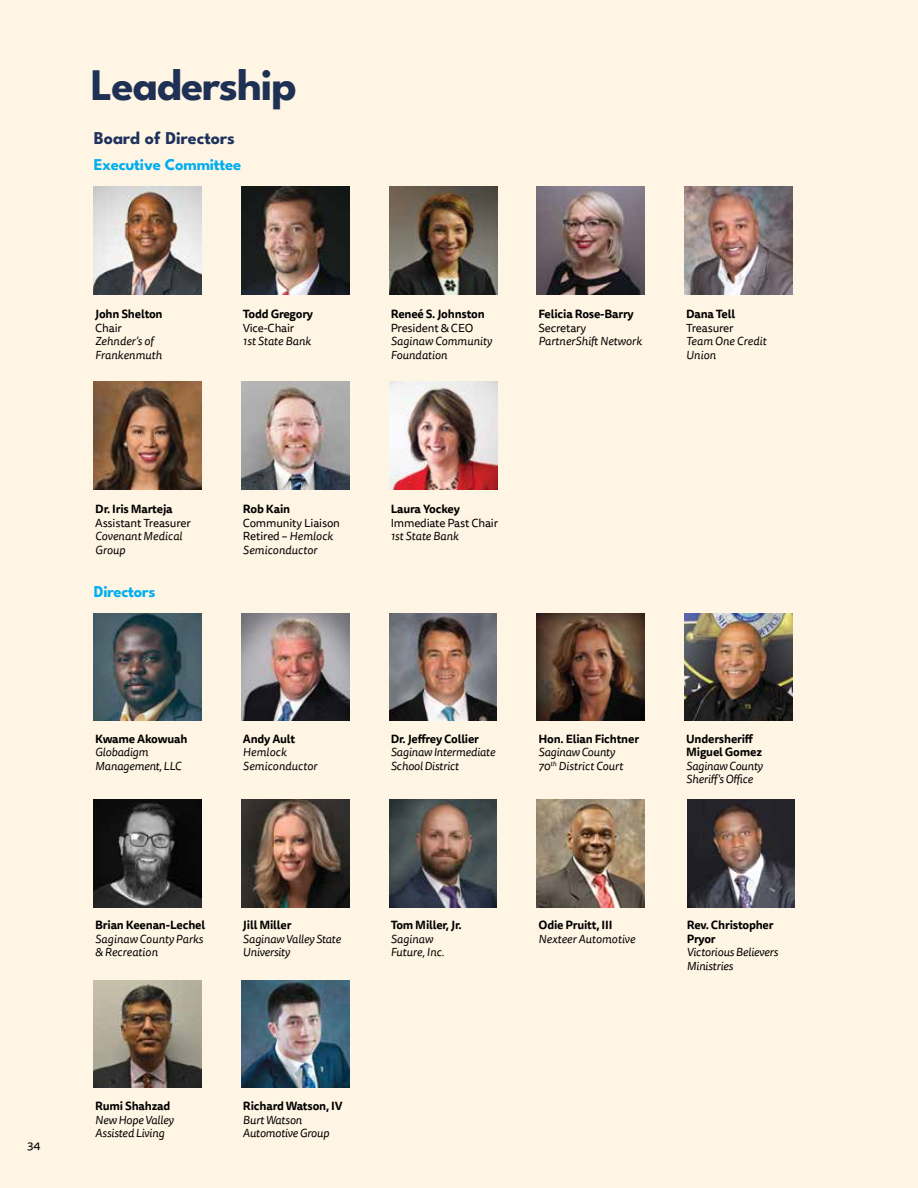
<style>
.page{position:relative;width:918px;height:1188px;background:#fff5e4}
.page>*{position:absolute;margin:0;border:0;box-sizing:border-box;transform-origin:0 0}
.t1{font:700 45px "League Spartan";letter-spacing:-.025em;color:#1e325d}
.t2{font:700 18px "League Spartan";color:#1e325d}
.t3{font:700 16.5px "League Spartan";letter-spacing:-.015em;color:#00aeef}
.t4{font:12px "Tisa Sans Pro";color:#000}
.t5{font:italic 11.7px/13.5px "Tisa Sans Pro";letter-spacing:-.015em;color:#000}
.t6{font:700 11.7px/13.5px "Tisa Sans Pro";letter-spacing:-.015em;color:#000}
.t7{font:11.7px/13.5px "Tisa Sans Pro";letter-spacing:-.015em;color:#000}
.s1{font-style:italic}
</style>
<div class="page">
<img style="left:94px;top:187px;width:108px;height:108px">
<img style="left:241px;top:382px;width:108px;height:108px">
<img style="left:94px;top:382px;width:108px;height:108px">
<img style="left:241px;top:187px;width:108px;height:108px">
<img style="left:389px;top:187px;width:108px;height:108px">
<img style="left:537px;top:187px;width:108px;height:108px">
<img style="left:685px;top:187px;width:108px;height:108px">
<img style="left:94px;top:613px;width:107px;height:108px">
<img style="left:94px;top:799px;width:107px;height:108px">
<img style="left:241px;top:613px;width:108px;height:108px">
<img style="left:241px;top:799px;width:108px;height:108px">
<img style="left:389px;top:613px;width:108px;height:108px">
<img style="left:389px;top:799px;width:108px;height:108px">
<img style="left:537px;top:613px;width:108px;height:108px">
<img style="left:537px;top:799px;width:108px;height:108px">
<img style="left:241px;top:980px;width:108px;height:108px">
<img style="left:687px;top:799px;width:108px;height:108px">
<img style="left:685px;top:613px;width:107px;height:108px">
<img style="left:94px;top:980px;width:107px;height:108px">
<img style="left:389px;top:382px;width:108px;height:108px">
<h1 class="t1" style="left:91px;top:52px;width:208px">Leadership</h1>
<h2 class="t2" style="left:94px;top:125px;width:143px">Board of Directors</h2>
<h3 class="t3" style="left:94px;top:152px;width:149px">Executive Committee</h3>
<p class="t6" style="left:95px;top:307px;width:69px">John Shelton</p>
<p class="t7" style="left:95px;top:321px;width:28px">Chair</p>
<p class="t5" style="left:95px;top:335px;width:68px">Zehnder’s of<br>Frankenmuth</p>
<p class="t6" style="left:243px;top:307px;width:72px">Todd Gregory</p>
<p class="t7" style="left:243px;top:321px;width:53px">Vice-Chair</p>
<p class="t5" style="left:243px;top:335px;width:70px">1st State Bank</p>
<p class="t6" style="left:391px;top:307px;width:96px">Reneé S. Johnston</p>
<p class="t7" style="left:391px;top:321px;width:84px">President &amp; CEO</p>
<p class="t5" style="left:391px;top:335px;width:103px">Saginaw Community<br>Foundation</p>
<p class="t6" style="left:538px;top:307px;width:97px">Felicia Rose-Barry</p>
<p class="t7" style="left:538px;top:321px;width:49px">Secretary</p>
<p class="t5" style="left:538px;top:335px;width:105px">PartnerShift Network</p>
<p class="t6" style="left:686px;top:307px;width:51px">Dana Tell</p>
<p class="t7" style="left:686px;top:321px;width:49px">Treasurer</p>
<p class="t5" style="left:686px;top:335px;width:82px">Team One Credit<br>Union</p>
<p class="t6" style="left:95px;top:502px;width:79px">Dr. Iris Marteja</p>
<p class="t7" style="left:95px;top:516px;width:97px">Assistant Treasurer</p>
<p class="t5" style="left:95px;top:530px;width:89px">Covenant Medical<br>Group</p>
<h3 class="t3" style="left:94px;top:579px;width:63px">Directors</h3>
<p class="t6" style="left:243px;top:502px;width:49px">Rob Kain</p>
<p class="t7" style="left:243px;top:516px;width:99px">Community Liaison<br>Retired – <span class="s1">Hemlock<br>Semiconductor</span></p>
<p class="t6" style="left:391px;top:502px;width:71px">Laura Yockey</p>
<p class="t7" style="left:391px;top:516px;width:109px">Immediate Past Chair</p>
<p class="t5" style="left:391px;top:530px;width:70px">1st State Bank</p>
<p class="t4" style="left:27px;top:1137px;width:15px">34</p>
<p class="t6" style="left:95px;top:732px;width:94px">Kwame Akowuah</p>
<p class="t5" style="left:95px;top:746px;width:88px">Globadigm<br>Management, LLC</p>
<p class="t6" style="left:243px;top:732px;width:54px">Andy Ault</p>
<p class="t5" style="left:243px;top:746px;width:76px">Hemlock<br>Semiconductor</p>
<p class="t6" style="left:391px;top:732px;width:90px">Dr. Jeffrey Collier</p>
<p class="t5" style="left:391px;top:746px;width:106px">Saginaw Intermediate<br>School District</p>
<p class="t6" style="left:538px;top:732px;width:102px">Hon. Elian Fichtner</p>
<p class="t5" style="left:538px;top:746px;width:86px">Saginaw County<br>70<sup>th</sup> District Court</p>
<p class="t6" style="left:686px;top:732px;width:77px">Undersheriff<br>Miguel Gomez</p>
<p class="t5" style="left:686px;top:759px;width:78px">Saginaw County<br>Sheriff's Office</p>
<p class="t6" style="left:95px;top:919px;width:112px">Brian Keenan-Lechel</p>
<p class="t5" style="left:95px;top:932px;width:110px">Saginaw County Parks &amp; Recreation</p>
<p class="t6" style="left:243px;top:919px;width:50px">Jill Miller</p>
<p class="t5" style="left:243px;top:932px;width:99px">Saginaw Valley State<br>University</p>
<p class="t6" style="left:391px;top:918px;width:72px">Tom Miller, Jr.</p>
<p class="t5" style="left:391px;top:932px;width:55px">Saginaw<br>Future, Inc.</p>
<p class="t6" style="left:95px;top:1099px;width:77px">Rumi Shahzad</p>
<p class="t5" style="left:95px;top:1113px;width:80px">New Hope Valley<br>Assisted Living</p>
<p class="t6" style="left:243px;top:1099px;width:101px">Richard Watson, IV</p>
<p class="t5" style="left:243px;top:1113px;width:88px">Burt Watson<br>Automotive Group</p>
<p class="t6" style="left:538px;top:919px;width:76px">Odie Pruitt, III</p>
<p class="t5" style="left:538px;top:932px;width:98px">Nexteer Automotive</p>
<p class="t6" style="left:687px;top:919px;width:88px">Rev. Christopher<br>Pryor</p>
<p class="t5" style="left:687px;top:946px;width:93px">Victorious Believers<br>Ministries</p>
</div>
